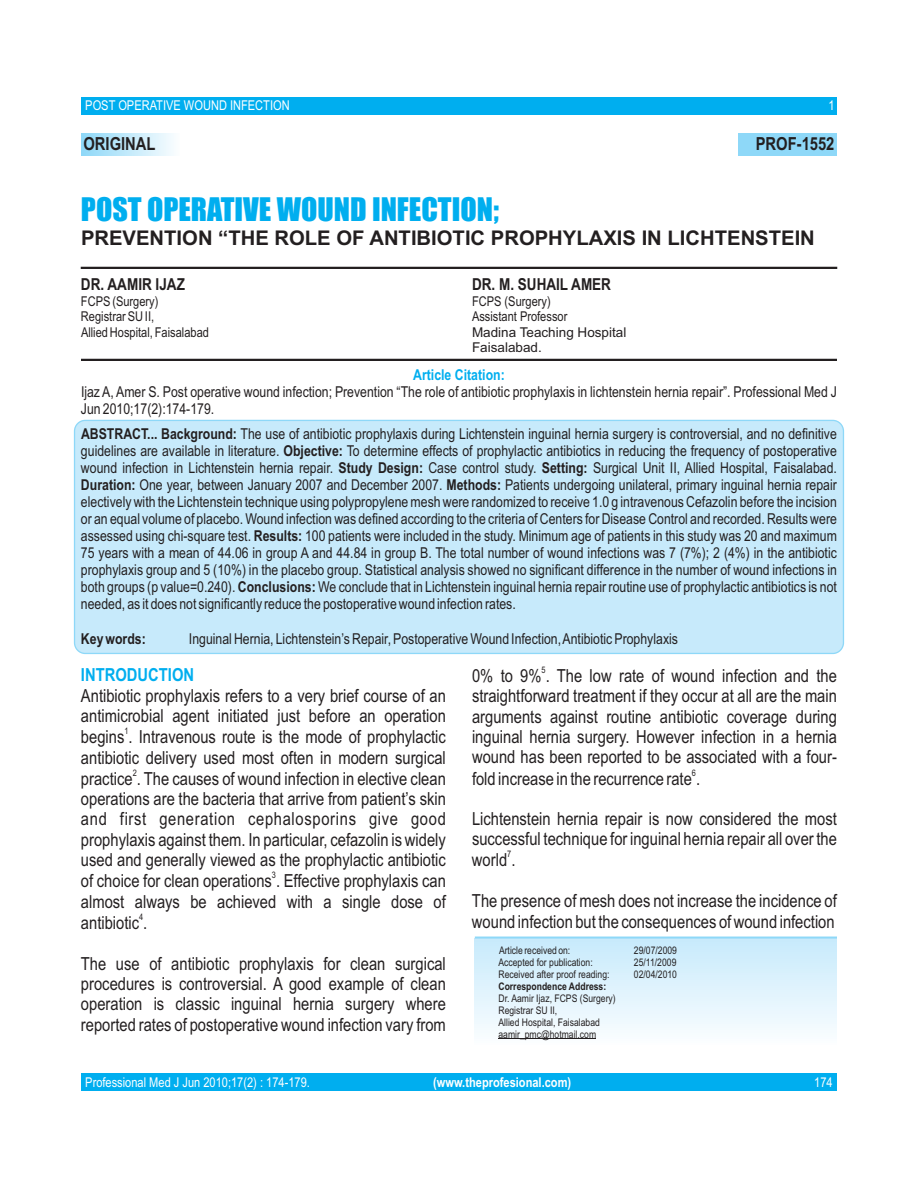
<style>
.page{position:relative;width:918px;height:1188px;background:#fff}
.page>*{position:absolute;margin:0;border:0;box-sizing:border-box;transform-origin:0 0}
.t1{font:30px "Impact";color:#00aeef}
.t2{font:700 20.25px "Arial";color:#231f20}
.t3{font:18px/20.4px "Arial Narrow";color:#231f20}
.t4{font:700 18px "Arial Narrow";color:#231f20}
.t5{font:700 18px "Arial Narrow";color:#00aeef}
.t6{font:700 16.5px "Arial Narrow";color:#231f20}
.t7{font:15px/17.1px "Arial Narrow";color:#231f20;text-align:justify}
.t8{font:700 15px "Arial Narrow";color:#00aeef}
.t9{font:700 15px "Arial Narrow";color:#231f20}
.t10{font:13.5px "Arial Narrow";color:#231f20}
.t11{font:13.5px "Arial Narrow";color:#fff}
.t12{font:13.5px/15.1px "Arial";color:#231f20}
.t13{font:700 13.5px "Arial Narrow";color:#fff}
.t14{font:10.5px/11.9px "Arial Narrow";color:#231f20}
.t15{font:700 10.5px "Arial Narrow";color:#231f20}
.t16{font:9px "Arial Narrow";color:#231f20}
.s1{font-weight:700}
</style>
<div class="page">
<div style="left:81px;top:1074px;width:756px;height:17px;background:#00aeef"></div>
<div style="left:74px;top:420px;width:770px;height:234px;background:#c7eafb;border:1px solid #8ed8f8;border-radius:11px"></div>
<hr style="left:81px;top:359px;width:756px;height:2px;background:#231f20">
<hr style="left:81px;top:267px;width:756px;height:2px;background:#231f20">
<div style="left:475px;top:939px;width:362px;height:107px;background:linear-gradient(to bottom,#c7eafb,#fcfeff)"></div>
<hr style="left:475px;top:937px;width:362px;height:2px;background:#8ed8f8">
<div style="left:81px;top:97px;width:756px;height:17px;background:#00aeef"></div>
<div style="left:739px;top:133px;width:98px;height:23px;background:#8ed8f8"></div>
<div style="left:81px;top:133px;width:98px;height:23px;background:linear-gradient(to right,#8ed8f8,#fafdfe)"></div>
<hr style="left:499px;top:1039px;width:97px;height:1px;background:#231f20">
<p class="t11" style="left:85px;top:100px;width:206px">POST OPERATIVE WOUND INFECTION</p>
<p class="t11" style="left:829px;top:100px;width:8px">1</p>
<p class="t4" style="left:83px;top:137px;width:74px">ORIGINAL</p>
<p class="t4" style="left:756px;top:137px;width:80px">PROF-1552</p>
<h1 class="t1" style="left:81px;top:197px;width:420px">POST OPERATIVE WOUND INFECTION;</h1>
<h2 class="t2" style="left:81px;top:231px;width:735px">PREVENTION “THE ROLE OF ANTIBIOTIC PROPHYLAXIS IN LICHTENSTEIN</h2>
<p class="t6" style="left:81px;top:278px;width:105px">DR. AAMIR IJAZ</p>
<p class="t6" style="left:472px;top:278px;width:141px">DR. M. SUHAIL AMER</p>
<p class="t10" style="left:81px;top:296px;width:79px">FCPS (Surgery)</p>
<p class="t10" style="left:472px;top:296px;width:80px">FCPS (Surgery)</p>
<p class="t10" style="left:81px;top:312px;width:75px">Registrar SU II,</p>
<p class="t10" style="left:472px;top:312px;width:97px">Assistant Professor</p>
<p class="t10" style="left:81px;top:327px;width:129px">Allied Hospital, Faisalabad</p>
<p class="t12" style="left:472px;top:325px;width:156px">Madina Teaching Hospital<br>Faisalabad.</p>
<p class="t8" style="left:413px;top:369px;width:93px">Article Citation:</p>
<p class="t7" style="left:81px;top:384px;width:757px">Ijaz A, Amer S. Post operative wound infection; Prevention “The role of antibiotic prophylaxis in lichtenstein hernia repair”. Professional Med J<br>Jun 2010;17(2):174-179.</p>
<p class="t7" style="left:81px;top:426px;width:758px"><span class="s1">ABSTRACT... Background:</span> The use of antibiotic prophylaxis during Lichtenstein inguinal hernia surgery is controversial, and no definitive guidelines are available in literature. <span class="s1">Objective:</span> To determine effects of prophylactic antibiotics in reducing the frequency of postoperative wound infection in Lichtenstein hernia repair. <span class="s1">Study Design:</span> Case control study. <span class="s1">Setting:</span> Surgical Unit II, Allied Hospital, Faisalabad.<br><span class="s1">Duration:</span> One year, between January 2007 and December 2007. <span class="s1">Methods:</span> Patients undergoing unilateral, primary inguinal hernia repair electively with the Lichtenstein technique using polypropylene mesh were randomized to receive 1.0 g intravenous Cefazolin before the incision or an equal volume of placebo. Wound infection was defined according to the criteria of Centers for Disease Control and recorded. Results were assessed using chi-square test. <span class="s1">Results:</span> 100 patients were included in the study. Minimum age of patients in this study was 20 and maximum 75 years with a mean of 44.06 in group A and 44.84 in group B. The total number of wound infections was 7 (7%); 2 (4%) in the antibiotic prophylaxis group and 5 (10%) in the placebo group. Statistical analysis showed no significant difference in the number of wound infections in both groups (p value=0.240). <span class="s1">Conclusions:</span> We conclude that in Lichtenstein inguinal hernia repair routine use of prophylactic antibiotics is not needed, as it does not significantly reduce the postoperative wound infection rates.</p>
<p class="t9" style="left:81px;top:633px;width:66px">Key words:</p>
<p class="t7" style="left:189px;top:631px;width:491px">Inguinal Hernia, Lichtenstein’s Repair, Postoperative Wound Infection, Antibiotic Prophylaxis</p>
<p class="t5" style="left:81px;top:668px;width:115px">INTRODUCTION</p>
<p class="t16" style="left:542px;top:666px;width:6px">5</p>
<p class="t3" style="left:472px;top:667px;width:366px">0% to 9% . The low rate of wound infection and the</p>
<p class="t3" style="left:81px;top:687px;width:366px">Antibiotic prophylaxis refers to a very brief course of an</p>
<p class="t3" style="left:472px;top:687px;width:366px">straightforward treatment if they occur at all are the main</p>
<p class="t3" style="left:81px;top:707px;width:366px">antimicrobial agent initiated just before an operation</p>
<p class="t3" style="left:472px;top:708px;width:366px">arguments against routine antibiotic coverage during</p>
<p class="t16" style="left:124px;top:728px;width:6px">1</p>
<p class="t3" style="left:81px;top:728px;width:366px">begins . Intravenous route is the mode of prophylactic</p>
<p class="t3" style="left:472px;top:728px;width:366px">inguinal hernia surgery. However infection in a hernia</p>
<p class="t3" style="left:81px;top:749px;width:366px">antibiotic delivery used most often in modern surgical</p>
<p class="t3" style="left:472px;top:749px;width:366px">wound has been reported to be associated with a four-</p>
<p class="t16" style="left:133px;top:769px;width:6px">2</p>
<p class="t16" style="left:692px;top:769px;width:6px">6</p>
<p class="t3" style="left:81px;top:770px;width:366px">practice . The causes of wound infection in elective clean</p>
<p class="t3" style="left:472px;top:770px;width:230px">fold increase in the recurrence rate .</p>
<p class="t3" style="left:81px;top:790px;width:366px">operations are the bacteria that arrive from patient’s skin and first generation cephalosporins give good</p>
<p class="t3" style="left:472px;top:810px;width:366px">Lichtenstein hernia repair is now considered the most</p>
<p class="t3" style="left:81px;top:831px;width:366px">prophylaxis against them. In particular, cefazolin is widely</p>
<p class="t3" style="left:472px;top:831px;width:366px">successful technique for inguinal hernia repair all over the</p>
<p class="t16" style="left:507px;top:851px;width:6px">7</p>
<p class="t3" style="left:81px;top:851px;width:366px">used and generally viewed as the prophylactic antibiotic</p>
<p class="t3" style="left:472px;top:852px;width:45px">world .</p>
<p class="t16" style="left:272px;top:872px;width:6px">3</p>
<p class="t3" style="left:81px;top:872px;width:366px">of choice for clean operations . Effective prophylaxis can almost always be achieved with a single dose of</p>
<p class="t3" style="left:472px;top:892px;width:366px">The presence of mesh does not increase the incidence of</p>
<p class="t16" style="left:139px;top:913px;width:6px">4</p>
<p class="t3" style="left:81px;top:914px;width:68px">antibiotic .</p>
<p class="t3" style="left:472px;top:913px;width:364px">wound infection but the consequences of wound infection</p>
<p class="t14" style="left:499px;top:946px;width:73px">Article received on:</p>
<p class="t14" style="left:634px;top:946px;width:45px">29/07/2009</p>
<p class="t3" style="left:81px;top:955px;width:234px">The use of antibiotic prophylaxis</p>
<p class="t14" style="left:498px;top:958px;width:96px">Accepted for publication:</p>
<p class="t14" style="left:634px;top:958px;width:44px">25/11/2009</p>
<p class="t3" style="left:323px;top:955px;width:124px">for clean surgical</p>
<p class="t14" style="left:498px;top:969px;width:113px">Received after proof reading:</p>
<p class="t14" style="left:634px;top:969px;width:45px">02/04/2010</p>
<p class="t3" style="left:81px;top:975px;width:366px">procedures is controversial. A good example of clean</p>
<p class="t15" style="left:498px;top:982px;width:109px">Correspondence Address:</p>
<p class="t14" style="left:498px;top:993px;width:119px">Dr. Aamir Ijaz, FCPS (Surgery)</p>
<p class="t3" style="left:81px;top:995px;width:366px">operation is classic inguinal hernia surgery where</p>
<p class="t14" style="left:498px;top:1005px;width:103px">Registrar SU II,<br>Allied Hospital, Faisalabad</p>
<p class="t3" style="left:81px;top:1016px;width:366px">reported rates of postoperative wound infection vary from</p>
<p class="t14" style="left:498px;top:1029px;width:99px">aamir_pmc@hotmail.com</p>
<p class="t11" style="left:85px;top:1077px;width:226px">Professional Med J Jun 2010;17(2) : 174-179.</p>
<p class="t13" style="left:433px;top:1077px;width:140px">(www.theprofesional.com)</p>
<p class="t11" style="left:814px;top:1077px;width:20px">174</p>
</div>
